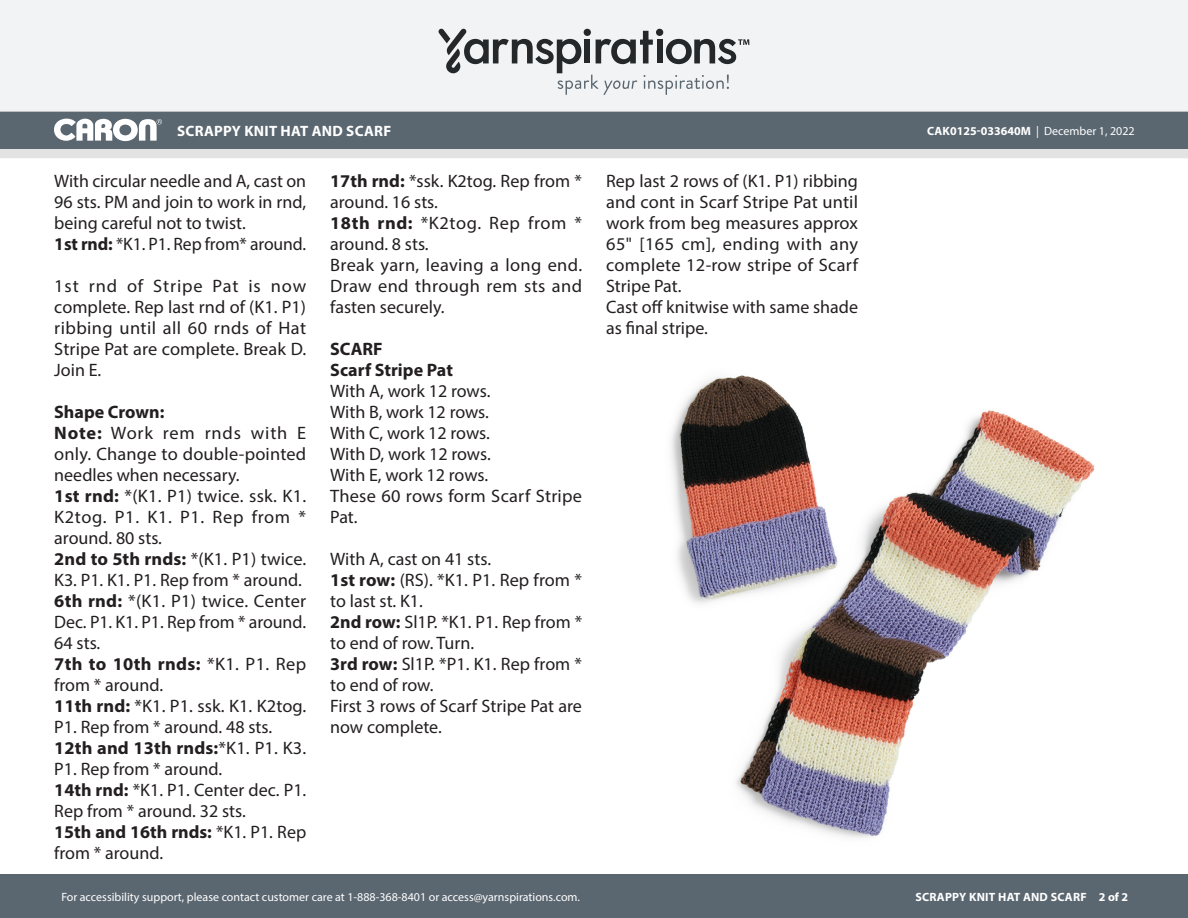
<style>
.page{position:relative;width:1188px;height:918px;background:#fff}
.page>*{position:absolute;margin:0;border:0;box-sizing:border-box;transform-origin:0 0}
.Body_-__Auto_Style_w{font:18px/21px "Myriad Pro";color:#231f20}
.Body_-__Auto_Style_w-2{font:18px/21px "Myriad Pro";letter-spacing:.025em;color:#231f20}
.Body_-__Auto_Style_w-3{font:700 18px "Myriad Pro";color:#231f20}
.t1{font:700 15px "Myriad Pro";letter-spacing:.02em;color:#fff}
.t2{font:12px "Myriad Pro";color:#fff}
.t3{font:700 12px "Myriad Pro";color:#fff}
.t4{font:700 12px "Myriad Pro";letter-spacing:.02em;color:#fff}
.s1{font-weight:400}
.s2{font-weight:700}
</style>
<div class="page">
<div style="left:0;top:875px;width:1188px;height:43px;background:#5a6670"></div>
<div style="left:0;top:149px;width:1188px;height:9px;background:#e4e3e3"></div>
<div style="left:0;top:111px;width:1188px;height:38px;background:#5a6670"></div>
<div style="left:0;top:0;width:1188px;height:112px;background:#f2f3f4"></div>
<svg style="left:438px;top:29px;width:311px;height:66px"></svg>
<svg style="left:54px;top:119px;width:108px;height:22px"></svg>
<img style="left:671px;top:375px;width:424px;height:463px">
<p class="t1" style="left:177px;top:121px;width:216px">SCRAPPY KNIT HAT AND SCARF</p>
<p class="t3" style="left:927px;top:123px;width:209px">CAK0125-033640M <span class="s1">| December 1, 2022</span></p>
<p class="Body_-__Auto_Style_w" style="left:54px;top:170px;width:253px;text-align:justify">With circular needle and A, cast on 96 sts. PM and join to work in rnd, being careful not to twist.</p>
<p class="Body_-__Auto_Style_w" style="left:54px;top:233px;width:253px"><span class="s2">1st rnd:</span> *K1. P1. Rep from* around.</p>
<p class="Body_-__Auto_Style_w" style="left:54px;top:275px;width:253px;text-align:justify">1st rnd of Stripe Pat is now complete. Rep last rnd of (K1. P1) ribbing until all 60 rnds of Hat Stripe Pat are complete. Break D.<br>Join E.</p>
<p class="Body_-__Auto_Style_w-3" style="left:54px;top:400px;width:112px">Shape Crown:</p>
<p class="Body_-__Auto_Style_w" style="left:54px;top:422px;width:253px;text-align:justify"><span class="s2">Note:</span> Work rem rnds with E only. Change to double-pointed needles when necessary.</p>
<p class="Body_-__Auto_Style_w" style="left:54px;top:485px;width:253px;text-align:justify"><span class="s2">1st rnd:</span> *(K1. P1) twice. ssk. K1.<br>K2tog. P1. K1. P1. Rep from * around. 80 sts.</p>
<p class="Body_-__Auto_Style_w" style="left:54px;top:548px;width:253px"><span class="s2">2nd to 5th rnds:</span> *(K1. P1) twice.<br>K3. P1. K1. P1. Rep from * around.</p>
<p class="Body_-__Auto_Style_w" style="left:54px;top:590px;width:253px;text-align:justify"><span class="s2">6th rnd:</span> *(K1. P1) twice. Center Dec. P1. K1. P1. Rep from * around.<br>64 sts.</p>
<p class="Body_-__Auto_Style_w" style="left:54px;top:653px;width:253px"><span class="s2">7th to 10th rnds:</span> *K1. P1. Rep from * around.</p>
<p class="Body_-__Auto_Style_w" style="left:54px;top:695px;width:254px"><span class="s2">11th rnd:</span> *K1. P1. ssk. K1. K2tog.<br>P1. Rep from * around. 48 sts.</p>
<p class="Body_-__Auto_Style_w" style="left:54px;top:737px;width:253px"><span class="s2">12th and 13th rnds:</span>*K1. P1. K3.<br>P1. Rep from * around.</p>
<p class="Body_-__Auto_Style_w" style="left:54px;top:779px;width:254px"><span class="s2">14th rnd:</span> *K1. P1. Center dec. P1.<br>Rep from * around. 32 sts.</p>
<p class="Body_-__Auto_Style_w" style="left:54px;top:821px;width:253px"><span class="s2">15th and 16th rnds:</span> *K1. P1. Rep from * around.</p>
<p class="Body_-__Auto_Style_w" style="left:330px;top:170px;width:253px"><span class="s2">17th rnd:</span> *ssk. K2tog. Rep from * around. 16 sts.</p>
<p class="Body_-__Auto_Style_w-2" style="left:330px;top:212px;width:253px"><span class="s2">18th rnd:</span> *K2tog. Rep from * around. 8 sts.</p>
<p class="Body_-__Auto_Style_w" style="left:330px;top:254px;width:253px;text-align:justify">Break yarn, leaving a long end.<br>Draw end through rem sts and fasten securely.</p>
<p class="Body_-__Auto_Style_w-3" style="left:330px;top:337px;width:54px">SCARF</p>
<p class="Body_-__Auto_Style_w-3" style="left:330px;top:358px;width:124px">Scarf Stripe Pat</p>
<p class="Body_-__Auto_Style_w" style="left:330px;top:380px;width:162px">With A, work 12 rows.</p>
<p class="Body_-__Auto_Style_w" style="left:330px;top:401px;width:160px">With B, work 12 rows.</p>
<p class="Body_-__Auto_Style_w" style="left:330px;top:422px;width:161px">With C, work 12 rows.</p>
<p class="Body_-__Auto_Style_w" style="left:330px;top:443px;width:162px">With D, work 12 rows.</p>
<p class="Body_-__Auto_Style_w" style="left:330px;top:464px;width:159px">With E, work 12 rows.</p>
<p class="Body_-__Auto_Style_w" style="left:330px;top:485px;width:253px">These 60 rows form Scarf Stripe<br>Pat.</p>
<p class="Body_-__Auto_Style_w" style="left:330px;top:548px;width:162px">With A, cast on 41 sts.</p>
<p class="Body_-__Auto_Style_w" style="left:330px;top:569px;width:253px"><span class="s2">1st row:</span> (RS). *K1. P1. Rep from * to last st. K1.</p>
<p class="Body_-__Auto_Style_w" style="left:330px;top:611px;width:253px"><span class="s2">2nd row:</span> Sl1P. *K1. P1. Rep from * to end of row. Turn.</p>
<p class="Body_-__Auto_Style_w" style="left:330px;top:653px;width:253px"><span class="s2">3rd row:</span> Sl1P. *P1. K1. Rep from * to end of row.</p>
<p class="Body_-__Auto_Style_w" style="left:330px;top:695px;width:253px">First 3 rows of Scarf Stripe Pat are now complete.</p>
<p class="Body_-__Auto_Style_w" style="left:606px;top:170px;width:253px;text-align:justify">Rep last 2 rows of (K1. P1) ribbing and cont in Scarf Stripe Pat until work from beg measures approx 65" [165 cm], ending with any complete 12-row stripe of Scarf Stripe Pat.</p>
<p class="Body_-__Auto_Style_w" style="left:606px;top:296px;width:253px">Cast off knitwise with same shade as final stripe.</p>
<p class="t2" style="left:61px;top:889px;width:520px">For accessibility support, please contact customer care at 1-888-368-8401 or access@yarnspirations.com.</p>
<p class="t4" style="left:915px;top:889px;width:214px">SCRAPPY KNIT HAT AND SCARF 2 of 2</p>
</div>
